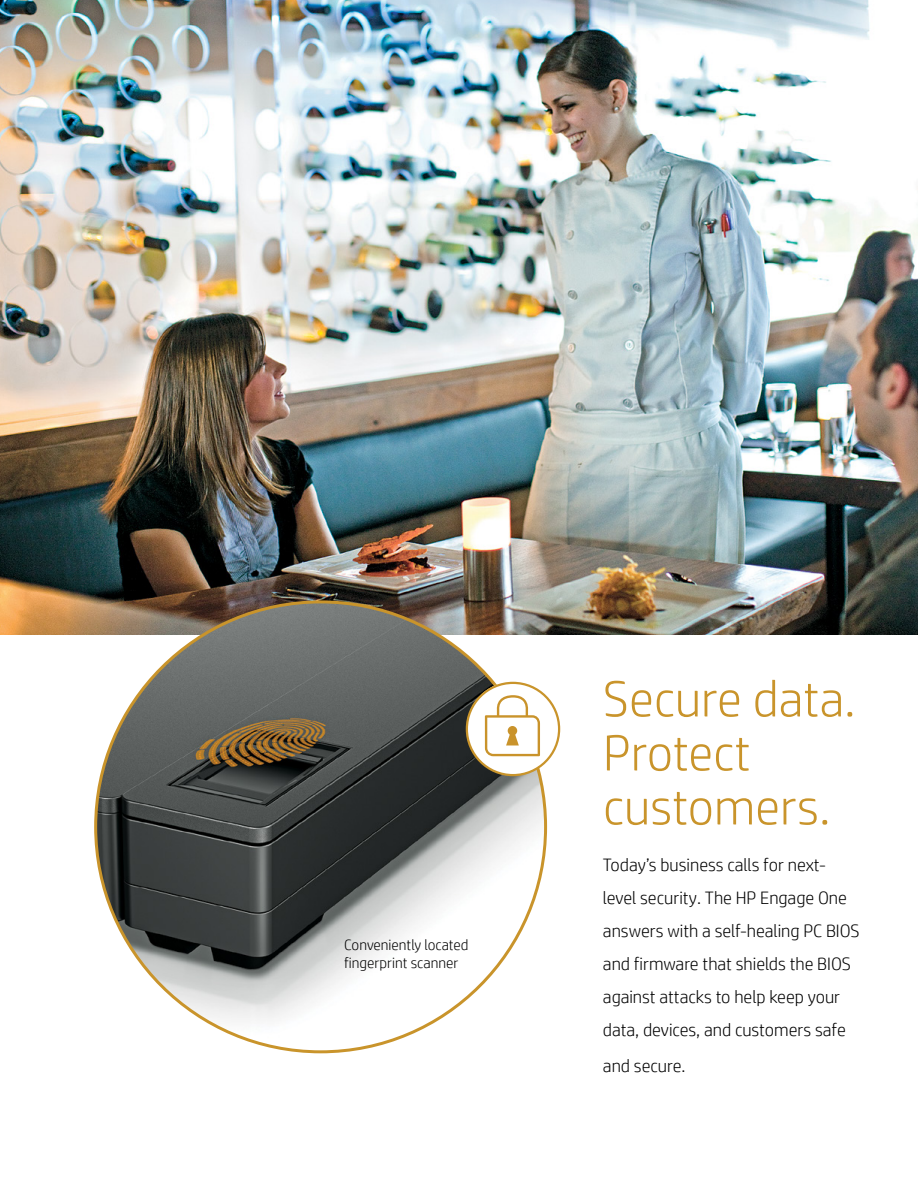
<style>
.page{position:relative;width:918px;height:1188px;background:#fff}
.page>*{position:absolute;margin:0;border:0;box-sizing:border-box;transform-origin:0 0}
.t1{font:300 51px/54px "HP Simplified";color:#c9942b}
.t2{font:300 18px/33px "HP Simplified";color:#000}
.t3{font:300 15px/18px "HP Simplified";color:#000}
</style>
<div class="page">
<img style="left:0;top:0;width:918px;height:634px">
<img style="left:96px;top:602px;width:450px;height:450px;border-radius:225px">
<svg style="left:466px;top:682px;width:94px;height:94px"></svg>
<p class="t3" style="left:344px;top:936px;width:126px">Conveniently located fingerprint scanner</p>
<h1 class="t1" style="left:603px;top:670px;width:254px">Secure data.<br>Protect customers.</h1>
<p class="t2" style="left:603px;top:848px;width:258px">Today’s business calls for next&shy;level security. The HP Engage One answers with a self-healing PC BIOS and firmware that shields the BIOS against attacks to help keep your data, devices, and customers safe</p>
<p class="t2" style="left:603px;top:1049px;width:84px">and secure.</p>
</div>
